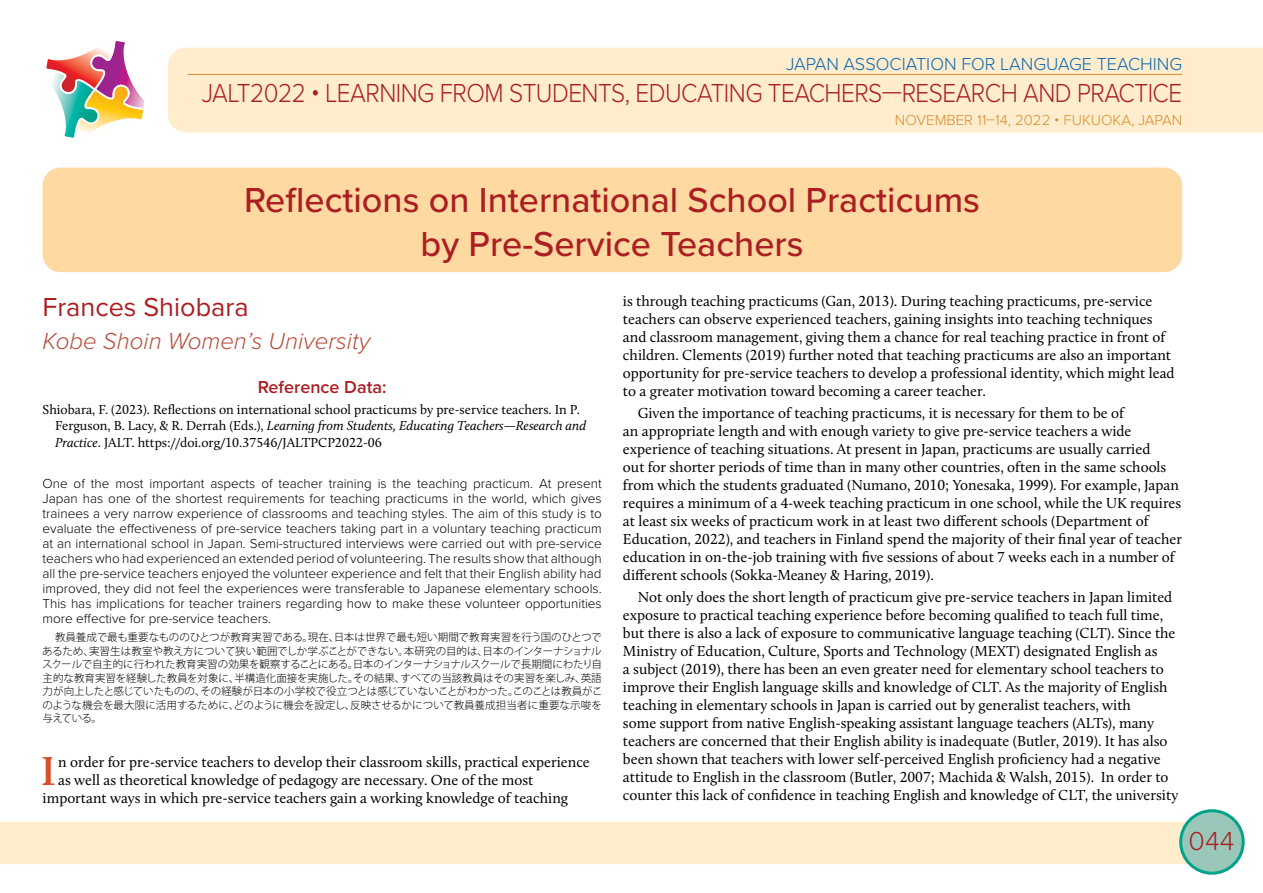
<style>
.page{position:relative;width:1263px;height:893px;background:#fff}
.page>*{position:absolute;margin:0;border:0;box-sizing:border-box;transform-origin:0 0}
.t1{font:600 41.85px "Calluna";color:#d55028;scale:1.1 1}
.t2{font:500 36px/43.2px "Proxima Nova";color:#ab1f23;text-align:center}
.t3{font:300 27px "Proxima Nova";letter-spacing:-.02em;color:#ab1f23;scale:.9 1}
.t4{font:27px "Proxima Nova";color:#ab1f23}
.t5{font:300 27px "Proxima Nova";letter-spacing:-.02em;color:#ab1f23}
.t6{font:italic 300 24px "Proxima Nova";color:#b84e3c}
.t7{font:300 18px "Proxima Nova";color:#0b67b2}
.t8{font:600 18px "Proxima Nova";color:#ab1f23}
.t9{font:15px/18px "Calluna";color:#000}
.t10{font:300 15px "Proxima Nova";color:#da8b2b}
.t11{font:300 13.5px/15px "Proxima Nova";color:#000;text-align:justify}
.t12{font:13.5px/16.5px "Calluna";color:#000}
.t13{font:300 10.5px/13.5px "Koz Go Pr 6 N";letter-spacing:-.005em;color:#000;text-align:justify}
.s1{font-style:italic}
.s2{font-family:"Calibri"}
</style>
<div class="page">
<div style="left:168px;top:48px;width:1095px;height:85px;background:#ffedce"></div>
<div style="left:0;top:822px;width:1190px;height:42px;background:#ffedce"></div>
<hr style="left:188px;top:74px;width:994px;height:1px;background:#da8b2b">
<div style="left:1181px;top:811px;width:62px;height:62px;background:#99c8bb;border-radius:50%"></div>
<div style="left:1179px;top:809px;width:66px;height:66px;border:3px solid #00a388;border-radius:50%"></div>
<svg style="left:46px;top:41px;width:99px;height:97px"></svg>
<div style="left:43px;top:168px;width:1139px;height:104px;background:#fedaa2;border-radius:18px"></div>
<p class="t7" style="left:786px;top:51px;width:397px">JAPAN ASSOCIATION FOR LANGUAGE TEACHING</p>
<h3 class="t3" style="left:202px;top:73px;width:1091px">JALT2022 • LEARNING FROM STUDENTS, EDUCATING TEACHERS—RESEARCH AND PRACTICE</h3>
<p class="t10" style="left:895px;top:108px;width:289px">NOVEMBER 11–14, 2022 • FUKUOKA, JAPAN</p>
<h2 class="t2" style="left:244px;top:178px;width:737px">Reflections on International School Practicums by Pre-Service Teachers</h2>
<h3 class="t4" style="left:43px;top:286px;width:208px">Frances Shiobara</h3>
<h3 class="t6" style="left:43px;top:323px;width:329px">Kobe Shoin Women’s University</h3>
<p class="t8" style="left:258px;top:374px;width:130px">Reference Data:</p>
<p class="t12" style="left:55px;top:401px;width:532px;text-indent:-13px">Shiobara, F. (2023). Reflections on international school practicums by pre-service teachers. In P.<br>Ferguson, B. Lacy, &amp; R. Derrah (Eds.), <span class="s1">Learning from Students, Educating Teachers—Research and<br>Practice</span>. JALT. https://doi.org/10.37546/JALTPCP2022-06</p>
<p class="t11" style="left:43px;top:476px;width:561px">One of the most important aspects of teacher training is the teaching practicum. At present Japan has one of the shortest requirements for teaching practicums in the world, which gives trainees a very narrow experience of classrooms and teaching styles. The aim of this study is to evaluate the effectiveness of pre-service teachers taking part in a voluntary teaching practicum at an international school in Japan. Semi-structured interviews were carried out with pre-service teachers who had experienced an extended period of volunteering. The results show that although all the pre-service teachers enjoyed the volunteer experience and felt that their English ability had improved, they did not feel the experiences were transferable to Japanese elementary schools.<br>This has implications for teacher trainers regarding how to make these volunteer opportunities more effective for pre-service teachers.</p>
<p class="t13" style="left:42px;top:631px;width:562px;text-indent:13px">教員養成で最も重要なもののひとつが教育実習である。現在、日本は世界で最も短い期間で教育実習を行う国のひとつであるため、実習生は教室や教え方について狭い範囲でしか学ぶことができない。本研究の目的は、日本のインターナショナルスクールで自主的に行われた教育実習の効果を観察することにある。日本のインターナショナルスクールで長期間にわたり自主的な教育実習を経験した教員を対象に、半構造化面接を実施した。その結果、すべての当該教員はその実習を楽しみ、英語力が向上したと感じていたものの、その経験が日本の小学校で役立つとは感じていないことがわかった。このことは教員がこのような機会を最大限に活用するために、どのように機会を設定し、反映させるかについて教員養成担当者に重要な示唆を与えている。</p>
<h1 class="t1" style="left:40px;top:745px;width:16px">I</h1>
<p class="t9" style="left:58px;top:752px;width:533px">n order for pre-service teachers to develop their classroom skills, practical experience</p>
<p class="t9" style="left:58px;top:770px;width:477px">as well as theoretical knowledge of pedagogy are necessary. One of the most</p>
<p class="t9" style="left:43px;top:788px;width:527px">important ways in which pre-service teachers gain a working knowledge of teaching</p>
<p class="t9" style="left:623px;top:291px;width:553px">is through teaching practicums (Gan, 2013). During teaching practicums, pre-service teachers can observe experienced teachers, gaining insights into teaching techniques and classroom management, giving them a chance for real teaching practice in front of children. Clements (2019) further noted that teaching practicums are also an important opportunity for pre-service teachers to develop a professional identity, which might lead to a greater motivation toward becoming a career teacher.</p>
<p class="t9" style="left:623px;top:404px;width:561px;text-indent:15px">Given the importance of teaching practicums, it is necessary for them to be of<br>an appropriate length and with enough variety to give pre-service teachers a wide experience of teaching situations. At present in Japan, practicums are usually carried<br>out for shorter periods of time than in many other countries, often in the same schools from which the students graduated (Numano, 2010; Yonesaka, 1999). For example, Japan requires a minimum of a 4<span class="s2">-</span>week teaching practicum in one school, while the UK requires at least six weeks of practicum work in at least two different schools (Department of Education, 2022), and teachers in Finland spend the majority of their final year of teacher education in on-the-job training with five sessions of about 7 weeks each in a number of different schools (Sokka-Meaney &amp; Haring, 2019).</p>
<p class="t9" style="left:623px;top:588px;width:557px;text-indent:15px">Not only does the short length of practicum give pre-service teachers in Japan limited exposure to practical teaching experience before becoming qualified to teach full time, but there is also a lack of exposure to communicative language teaching (CLT). Since the Ministry of Education, Culture, Sports and Technology (MEXT) designated English as<br>a subject (2019), there has been an even greater need for elementary school teachers to improve their English language skills and knowledge of CLT. As the majority of English teaching in elementary schools in Japan is carried out by generalist teachers, with<br>some support from native English-speaking assistant language teachers (ALTs), many teachers are concerned that their English ability is inadequate (Butler, 2019). It has also been shown that teachers with lower self-perceived English proficiency had a negative attitude to English in the classroom (Butler, 2007; Machida &amp; Walsh, 2015). In order to counter this lack of confidence in teaching English and knowledge of CLT, the university</p>
<h3 class="t5" style="left:1189px;top:820px;width:47px">044</h3>
</div>
